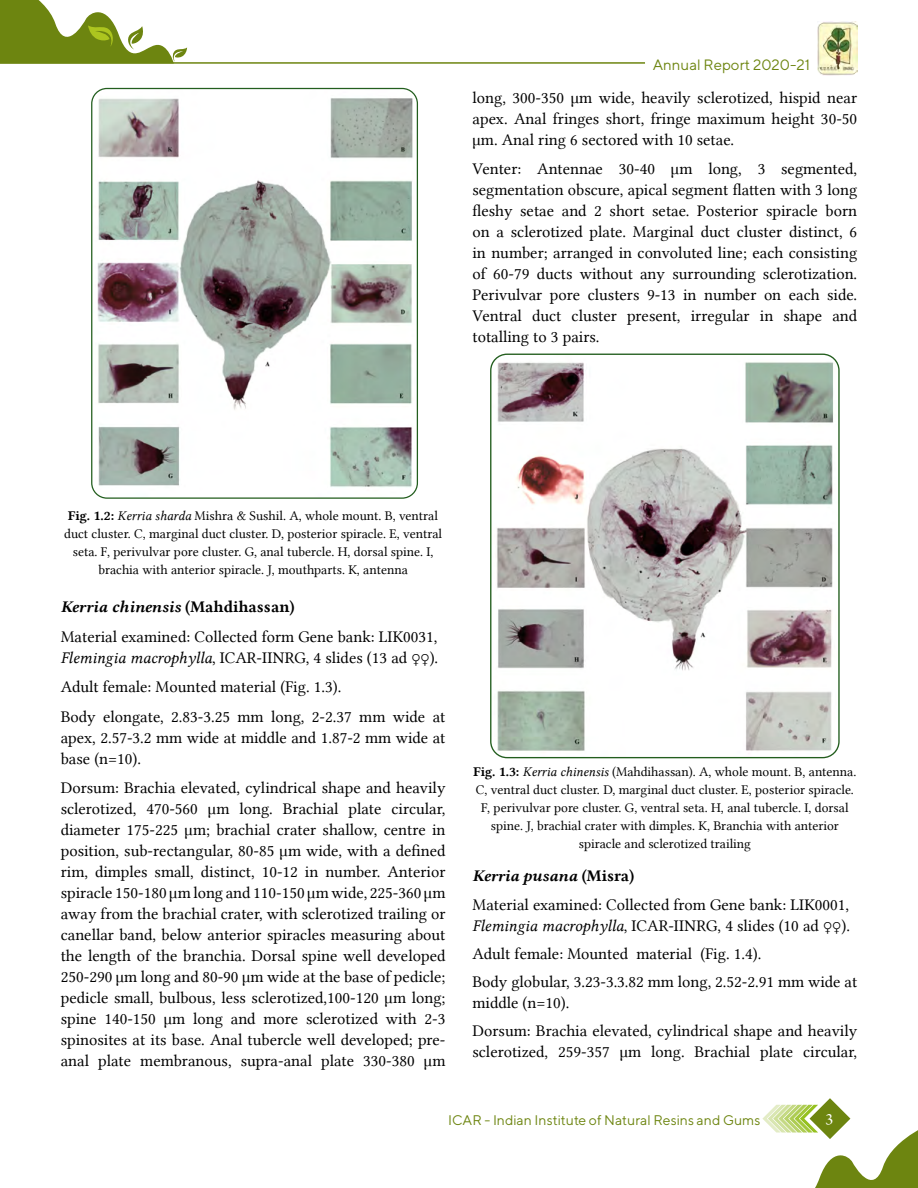
<style>
.page{position:relative;width:918px;height:1188px;background:#fff}
.page>*{position:absolute;margin:0;border:0;box-sizing:border-box;transform-origin:0 0}
.t1{font:16.5px/21px "Lin Libertine";color:#000}
.t2{font:16.5px "Lin Libertine BI";color:#000}
.t3{font:16.5px "Arno Pro";color:#fff}
.t4{font:15px "TT Norms";color:#6d8510}
.t5{font:13.95px "TT Norms";color:#6d8510}
.t6{font:13.5px/18px "Lin Libertine";color:#000;text-align:center}
.s1{font-family:"Lin Libertine B"}
.s2{font-family:"Lin Libertine I"}
</style>
<div class="page">
<img style="left:92px;top:88px;width:325px;height:409px">
<div style="left:91px;top:88px;width:327px;height:411px;border:1px solid #235e1e;border-radius:15px"></div>
<img style="left:492px;top:354px;width:346px;height:404px">
<div style="left:490px;top:354px;width:350px;height:404px;border:1px solid #235e1e;border-radius:16px"></div>
<hr style="left:0;top:62px;width:645px;height:2px;background:#6d8510">
<svg style="left:0;top:0;width:187px;height:64px"></svg>
<img style="left:817px;top:21px;width:40px;height:55px">
<svg style="left:762px;top:1098px;width:156px;height:90px"></svg>
<p class="t4" style="left:653px;top:55px;width:159px">Annual Report 2020-21</p>
<p class="t1" style="left:472px;top:87px;width:386px;text-align:justify">long, 300-350 µm wide, heavily sclerotized, hispid near apex. Anal fringes short, fringe maximum height 30-50 µm. Anal ring 6 sectored with 10 setae.</p>
<p class="t1" style="left:472px;top:158px;width:386px;text-align:justify">Venter: Antennae 30-40 µm long, 3 segmented, segmentation obscure, apical segment flatten with 3 long fleshy setae and 2 short setae. Posterior spiracle born on a sclerotized plate. Marginal duct cluster distinct, 6 in number; arranged in convoluted line; each consisting of 60-79 ducts without any surrounding sclerotization.<br>Perivulvar pore clusters 9-13 in number on each side.<br>Ventral duct cluster present, irregular in shape and totalling to 3 pairs.</p>
<p class="t6" style="left:64px;top:506px;width:379px"><span class="s1">Fig. 1.2:</span> <span class="s2">Kerria sharda</span> Mishra &amp; Sushil. A, whole mount. B, ventral duct cluster. C, marginal duct cluster. D, posterior spiracle. E, ventral seta. F, perivulvar pore cluster. G, anal tubercle. H, dorsal spine. I, brachia with anterior spiracle. J, mouthparts. K, antenna</p>
<p class="t2" style="left:61px;top:595px;width:235px">Kerria chinensis <span class="s1">(Mahdihassan)</span></p>
<p class="t1" style="left:61px;top:626px;width:379px">Material examined: Collected form Gene bank: LIK0031,<br><span class="s2">Flemingia macrophylla</span>, ICAR-IINRG, 4 slides (13 ad ♀♀).</p>
<p class="t1" style="left:61px;top:672px;width:386px;line-height:29.5px">Adult female: Mounted material (Fig. 1.3).<br>Body elongate, 2.83-3.25 mm long, 2-2.37 mm wide at</p>
<p class="t1" style="left:61px;top:727px;width:386px">apex, 2.57-3.2 mm wide at middle and 1.87-2 mm wide at base (n=10).</p>
<p class="t1" style="left:61px;top:777px;width:386px;text-align:justify">Dorsum: Brachia elevated, cylindrical shape and heavily sclerotized, 470-560 µm long. Brachial plate circular, diameter 175-225 µm; brachial crater shallow, centre in position, sub-rectangular, 80-85 µm wide, with a defined rim, dimples small, distinct, 10-12 in number. Anterior spiracle 150-180 µm long and 110-150 µm wide, 225-360 µm away from the brachial crater, with sclerotized trailing or canellar band, below anterior spiracles measuring about the length of the branchia. Dorsal spine well developed 250-290 µm long and 80-90 µm wide at the base of pedicle; pedicle small, bulbous, less sclerotized,100-120 µm long; spine 140-150 µm long and more sclerotized with 2-3 spinosites at its base. Anal tubercle well developed; pre&shy;anal plate membranous, supra-anal plate 330-380 µm</p>
<p class="t6" style="left:473px;top:762px;width:384px"><span class="s1">Fig. 1.3:</span> <span class="s2">Kerria chinensis</span> (Mahdihassan). A, whole mount. B, antenna.<br>C, ventral duct cluster. D, marginal duct cluster. E, posterior spiracle.<br>F, perivulvar pore cluster. G, ventral seta. H, anal tubercle. I, dorsal spine. J, brachial crater with dimples. K, Branchia with anterior spiracle and sclerotized trailing</p>
<p class="t2" style="left:472px;top:864px;width:163px">Kerria pusana <span class="s1">(Misra)</span></p>
<p class="t1" style="left:472px;top:895px;width:379px">Material examined: Collected from Gene bank: LIK0001,<br><span class="s2">Flemingia macrophylla</span>, ICAR-IINRG, 4 slides (10 ad ♀♀).</p>
<p class="t1" style="left:472px;top:940px;width:386px;line-height:27.8px">Adult female: Mounted material (Fig. 1.4).<br>Body globular, 3.23-3.3.82 mm long, 2.52-2.91 mm wide at</p>
<p class="t1" style="left:472px;top:989px;width:386px;line-height:27.8px">middle (n=10).<br>Dorsum: Brachia elevated, cylindrical shape and heavily</p>
<p class="t1" style="left:472px;top:1041px;width:386px">sclerotized, 259-357 µm long. Brachial plate circular,</p>
<p class="t5" style="left:448px;top:1112px;width:314px">ICAR - Indian Institute of Natural Resins and Gums</p>
<p class="t3" style="left:826px;top:1110px;width:9px">3</p>
</div>
